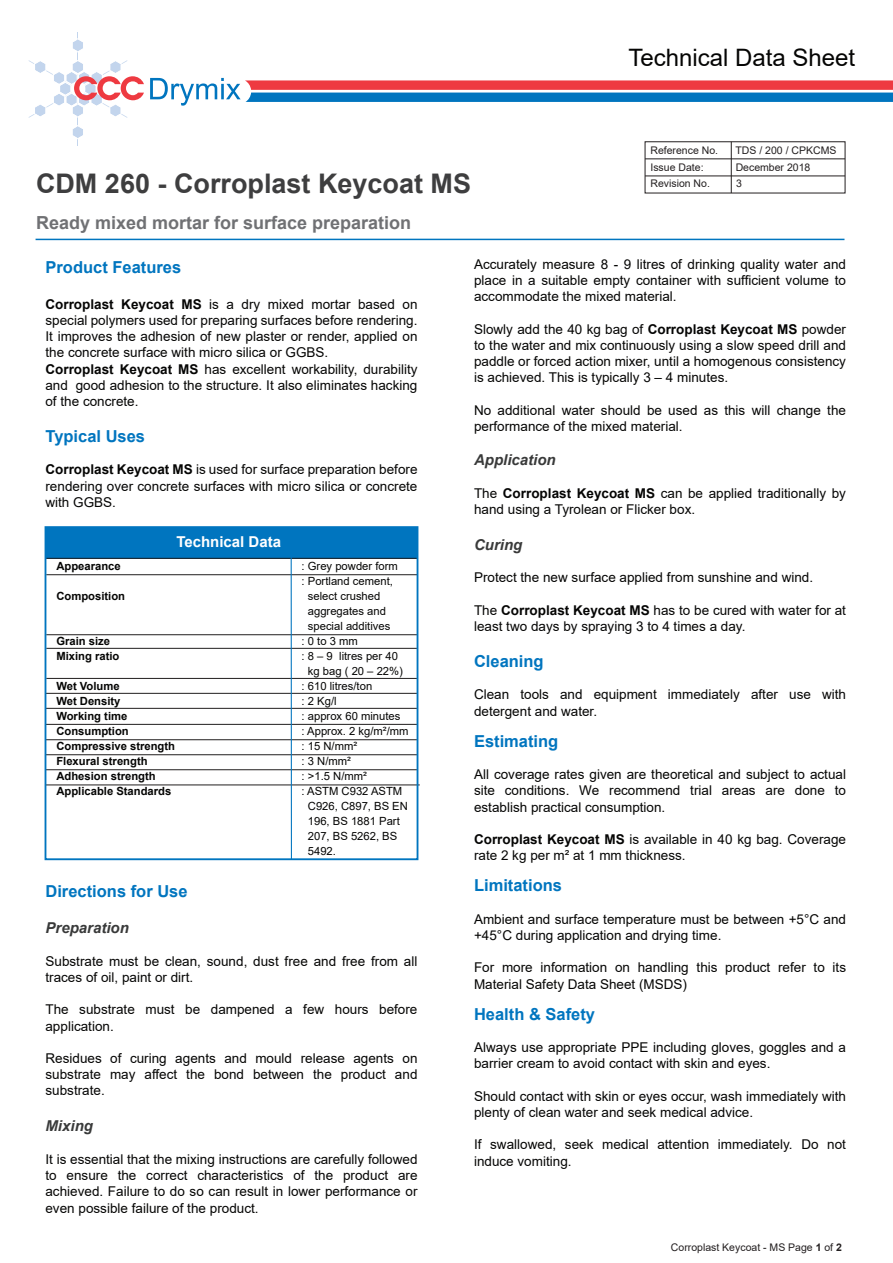
<style>
.page{position:relative;width:893px;height:1263px;background:#fff}
.page>*{position:absolute;margin:0;border:0;box-sizing:border-box;transform-origin:0 0}
.t1{font:700 27px "Arial";color:#3e3e3f}
.t2{font:24px "Arial";color:#050504}
.t3{font:700 18px "Arial";color:#707174}
.t4{font:700 16.5px "Arial";color:#0075bf}
.t5{font:italic 700 15px "Arial";color:#393a3a}
.t6{font:700 15px "Arial";color:#fff}
.t7{font:13.5px/16.2px "Arial";color:#050504}
.t8{font:11.25px "Arial";color:#050504}
.t9{font:700 11.25px/15px "Arial";color:#050504}
.t10{font:10.5px "Arial";color:#231f20}
.s1{font-weight:700}
</style>
<div class="page">
<hr style="left:645px;top:176px;width:200px;height:1px;background:#231f20">
<hr style="left:645px;top:159px;width:200px;height:1px;background:#231f20">
<hr style="left:731px;top:142px;width:1px;height:51px;background:#231f20">
<hr style="left:36px;top:239px;width:808px;height:1px;background:#0075bf">
<hr style="left:78px;top:32px;width:1px;height:114px;background:#c3d5ed">
<svg style="left:73px;top:38px;width:10px;height:15px"></svg>
<svg style="left:72px;top:125px;width:11px;height:14px"></svg>
<svg style="left:29px;top:60px;width:115px;height:58px"></svg>
<svg style="left:150px;top:78px;width:743px;height:28px"></svg>
<div style="left:45px;top:527px;width:372px;height:31px;background:#0075bf"></div>
<hr style="left:46px;top:648px;width:371px;height:1px;background:#211e1e">
<hr style="left:46px;top:634px;width:371px;height:1px;background:#211e1e">
<hr style="left:46px;top:678px;width:371px;height:1px;background:#211e1e">
<hr style="left:46px;top:558px;width:371px;height:1px;background:#211e1e">
<hr style="left:46px;top:574px;width:371px;height:1px;background:#211e1e">
<hr style="left:46px;top:693px;width:371px;height:1px;background:#211e1e">
<hr style="left:46px;top:785px;width:374px;height:1px;background:#211e1e">
<hr style="left:46px;top:708px;width:371px;height:1px;background:#211e1e">
<hr style="left:46px;top:724px;width:371px;height:1px;background:#211e1e">
<hr style="left:46px;top:739px;width:371px;height:1px;background:#211e1e">
<hr style="left:46px;top:754px;width:371px;height:1px;background:#211e1e">
<hr style="left:46px;top:769px;width:371px;height:1px;background:#211e1e">
<hr style="left:291px;top:537px;width:1px;height:322px;background:#0075bf">
<div style="left:45px;top:526px;width:373px;height:334px;border:2px solid #0075bf"></div>
<h1 class="t1" style="left:36px;top:164px;width:437px">CDM 260 - Corroplast Keycoat MS</h1>
<h3 class="t3" style="left:36px;top:210px;width:377px">Ready mixed mortar for surface preparation</h3>
<h2 class="t2" style="left:628px;top:41px;width:228px">Technical Data Sheet</h2>
<p class="t10" style="left:650px;top:143px;width:69px">Reference No.</p>
<p class="t10" style="left:735px;top:143px;width:102px">TDS / 200 / CPKCMS</p>
<p class="t10" style="left:650px;top:160px;width:55px">Issue Date:</p>
<p class="t10" style="left:736px;top:160px;width:76px">December 2018</p>
<p class="t10" style="left:650px;top:176px;width:61px">Revision No.</p>
<p class="t10" style="left:736px;top:176px;width:7px">3</p>
<p class="t4" style="left:45px;top:255px;width:137px">Product Features</p>
<p class="t7" style="left:45px;top:296px;width:374px"><span class="s1">Corroplast Keycoat MS</span> is a dry mixed mortar based on special polymers used for preparing surfaces before rendering.<br>It improves the adhesion of new plaster or render, applied on the concrete surface with micro silica or GGBS.<br><span class="s1">Corroplast Keycoat MS</span> has excellent workability, durability and good adhesion to the structure. It also eliminates hacking of the concrete.</p>
<p class="t4" style="left:45px;top:425px;width:101px">Typical Uses</p>
<p class="t7" style="left:45px;top:461px;width:374px;text-align:justify"><span class="s1">Corroplast Keycoat MS</span> is used for surface preparation before rendering over concrete surfaces with micro silica or concrete with GGBS.</p>
<p class="t6" style="left:176px;top:531px;width:106px">Technical Data</p>
<p class="t9" style="left:56px;top:559px;width:66px">Appearance</p>
<p class="t9" style="left:56px;top:589px;width:70px">Composition</p>
<p class="t9" style="left:56px;top:634px;width:65px">Grain size<br>Mixing ratio</p>
<p class="t9" style="left:56px;top:679px;width:120px">Wet Volume<br>Wet Density<br>Working time<br>Consumption<br>Compressive strength<br>Flexural strength<br>Adhesion strength<br>Applicable Standards</p>
<p class="t8" style="left:302px;top:558px;width:98px">: Grey powder form</p>
<p class="t8" style="left:302px;top:573px;width:93px">: Portland cement,</p>
<p class="t8" style="left:308px;top:588px;width:74px">select crushed</p>
<p class="t8" style="left:308px;top:603px;width:80px">aggregates and</p>
<p class="t8" style="left:308px;top:618px;width:84px">special additives</p>
<p class="t8" style="left:302px;top:633px;width:58px">: 0 to 3 mm</p>
<p class="t8" style="left:302px;top:648px;width:98px">: 8 – 9 litres per 40</p>
<p class="t8" style="left:308px;top:663px;width:97px">kg bag ( 20 – 22%)</p>
<p class="t8" style="left:302px;top:678px;width:72px">: 610 litres/ton</p>
<p class="t8" style="left:302px;top:693px;width:37px">: 2 Kg/l</p>
<p class="t8" style="left:302px;top:708px;width:100px">: approx 60 minutes</p>
<p class="t8" style="left:302px;top:723px;width:108px">: Approx. 2 kg/m²/mm</p>
<p class="t8" style="left:302px;top:738px;width:57px">: 15 N/mm²</p>
<p class="t8" style="left:302px;top:753px;width:51px">: 3 N/mm²</p>
<p class="t8" style="left:302px;top:768px;width:67px">: &gt;1.5 N/mm²</p>
<p class="t8" style="left:302px;top:783px;width:102px">: ASTM C932 ASTM</p>
<p class="t8" style="left:308px;top:798px;width:102px">C926, C897, BS EN</p>
<p class="t8" style="left:308px;top:813px;width:93px">196, BS 1881 Part</p>
<p class="t8" style="left:308px;top:828px;width:91px">207, BS 5262, BS</p>
<p class="t8" style="left:308px;top:843px;width:30px">5492.</p>
<p class="t4" style="left:45px;top:880px;width:144px">Directions for Use</p>
<p class="t5" style="left:45px;top:918px;width:85px">Preparation</p>
<p class="t7" style="left:45px;top:953px;width:373px">Substrate must be clean, sound, dust free and free from all traces of oil, paint or dirt.</p>
<p class="t7" style="left:45px;top:1001px;width:373px">The substrate must be dampened a few hours before application.</p>
<p class="t7" style="left:45px;top:1050px;width:373px;text-align:justify">Residues of curing agents and mould release agents on substrate may affect the bond between the product and substrate.</p>
<p class="t5" style="left:45px;top:1116px;width:49px">Mixing</p>
<p class="t7" style="left:45px;top:1151px;width:373px;text-align:justify">It is essential that the mixing instructions are carefully followed to ensure the correct characteristics of the product are achieved. Failure to do so can result in lower performance or even possible failure of the product.</p>
<p class="t7" style="left:474px;top:256px;width:374px;text-align:justify">Accurately measure 8 - 9 litres of drinking quality water and place in a suitable empty container with sufficient volume to accommodate the mixed material.</p>
<p class="t7" style="left:474px;top:321px;width:373px;text-align:justify">Slowly add the 40 kg bag of <span class="s1">Corroplast Keycoat MS</span> powder to the water and mix continuously using a slow speed drill and paddle or forced action mixer, until a homogenous consistency is achieved. This is typically 3 – 4 minutes.</p>
<p class="t7" style="left:474px;top:402px;width:373px">No additional water should be used as this will change the performance of the mixed material.</p>
<p class="t5" style="left:474px;top:450px;width:83px">Application</p>
<p class="t7" style="left:474px;top:485px;width:373px">The <span class="s1">Corroplast Keycoat MS</span> can be applied traditionally by hand using a Tyrolean or Flicker box.</p>
<p class="t5" style="left:474px;top:535px;width:50px">Curing</p>
<p class="t7" style="left:474px;top:569px;width:341px">Protect the new surface applied from sunshine and wind.</p>
<p class="t7" style="left:474px;top:602px;width:373px">The <span class="s1">Corroplast Keycoat MS</span> has to be cured with water for at least two days by spraying 3 to 4 times a day.</p>
<p class="t4" style="left:474px;top:649px;width:71px">Cleaning</p>
<p class="t7" style="left:474px;top:686px;width:373px">Clean tools and equipment immediately after use with detergent and water.</p>
<p class="t4" style="left:474px;top:729px;width:86px">Estimating</p>
<p class="t7" style="left:474px;top:766px;width:373px;text-align:justify">All coverage rates given are theoretical and subject to actual site conditions. We recommend trial areas are done to establish practical consumption.</p>
<p class="t7" style="left:474px;top:831px;width:373px"><span class="s1">Corroplast Keycoat MS</span> is available in 40 kg bag. Coverage rate 2 kg per m² at 1 mm thickness.</p>
<p class="t4" style="left:474px;top:874px;width:90px">Limitations</p>
<p class="t7" style="left:474px;top:911px;width:373px">Ambient and surface temperature must be between +5°C and +45°C during application and drying time.</p>
<p class="t7" style="left:474px;top:959px;width:374px">For more information on handling this product refer to its<br>Material Safety Data Sheet (MSDS)</p>
<p class="t4" style="left:474px;top:1002px;width:123px">Health &amp; Safety</p>
<p class="t7" style="left:474px;top:1039px;width:373px">Always use appropriate PPE including gloves, goggles and a barrier cream to avoid contact with skin and eyes.</p>
<p class="t7" style="left:474px;top:1088px;width:373px">Should contact with skin or eyes occur, wash immediately with plenty of clean water and seek medical advice.</p>
<p class="t7" style="left:474px;top:1136px;width:373px">If swallowed, seek medical attention immediately. Do not induce vomiting.</p>
<p class="t10" style="left:671px;top:1240px;width:172px">Corroplast Keycoat - MS Page <span class="s1">1</span> of <span class="s1">2</span></p>
</div>
